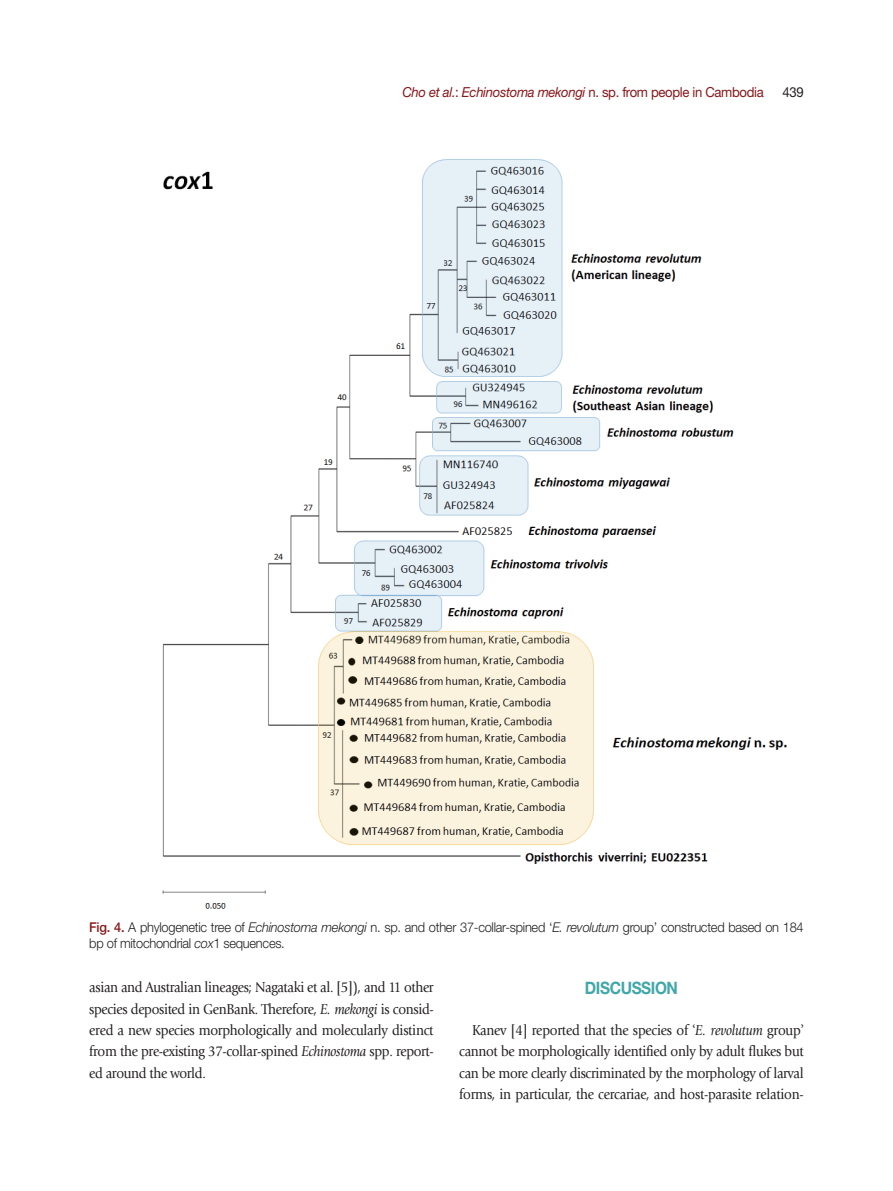
<style>
.page{position:relative;width:893px;height:1191px;background:#fff}
.page>*{position:absolute;margin:0;border:0;box-sizing:border-box;transform-origin:0 0}
.본문_대제목{font:700 17.1px "Helvetica Neue LT Std";letter-spacing:-.025em;color:#41a7a9;scale:.9 1}
.본문{font:15px/21.3px "Giovanni Std";letter-spacing:-.02em;color:#231f20;text-align:justify;scale:.9 1}
.t1{font:italic 13.8px "Helvetica Neue LT Std";letter-spacing:-.025em;color:#88181b;scale:.95 1}
.t2{font:13.8px "Helvetica Neue LT Std";color:#231f20;scale:.95 1}
.표_제목__그림_설명{font:300 13.5px/16.2px "Helvetica Neue LT Std";letter-spacing:-.02em;color:#231f20;scale:.95 1}
.s1{font-style:normal}
.s2{font-weight:500;color:#88181b}
.s3{font-style:italic}
.s4{font-family:"Minion Pro"}
</style>
<div class="page">
<img style="left:162px;top:159px;width:625px;height:750px">
<p class="t1" style="left:402px;top:83px;width:382px">Cho et al.<span class="s1">:</span> Echinostoma mekongi <span class="s1">n. sp. from people in Cambodia</span></p>
<p class="t2" style="left:782px;top:83px;width:24px">439</p>
<p class="표_제목__그림_설명" style="left:89px;top:918px;width:753px"><span class="s2">Fig. 4.</span> A phylogenetic tree of <span class="s3">Echinostoma mekongi</span> n. sp. and other 37-collar-spined ‘<span class="s3">E. revolutum</span> group’ constructed based on 184 bp of mitochondrial <span class="s3">cox</span>1 sequences.</p>
<p class="본문" style="left:89px;top:977px;width:384px">asian and Australian lineages; Nagataki et al. [5]), and 11 other species deposited in GenBank. Therefore, <span class="s3">E. mekongi</span> is consid&shy;ered a new species morphologically and molecularly distinct from the pre-existing 37-collar-spined <span class="s3">Echinostoma</span> spp. report&shy;ed around the world.</p>
<p class="본문_대제목" style="left:585px;top:977px;width:105px">DISCUSSION</p>
<p class="본문" style="left:459px;top:1019px;width:384px;text-indent:13px">Kanev [4] reported that the species of <span class="s4">‘</span><span class="s3">E. revolutum</span> group<span class="s4">’ </span>cannot be morphologically identified only by adult flukes but can be more clearly discriminated by the morphology of larval forms, in particular, the cercariae, and host-parasite relation-</p>
</div>
